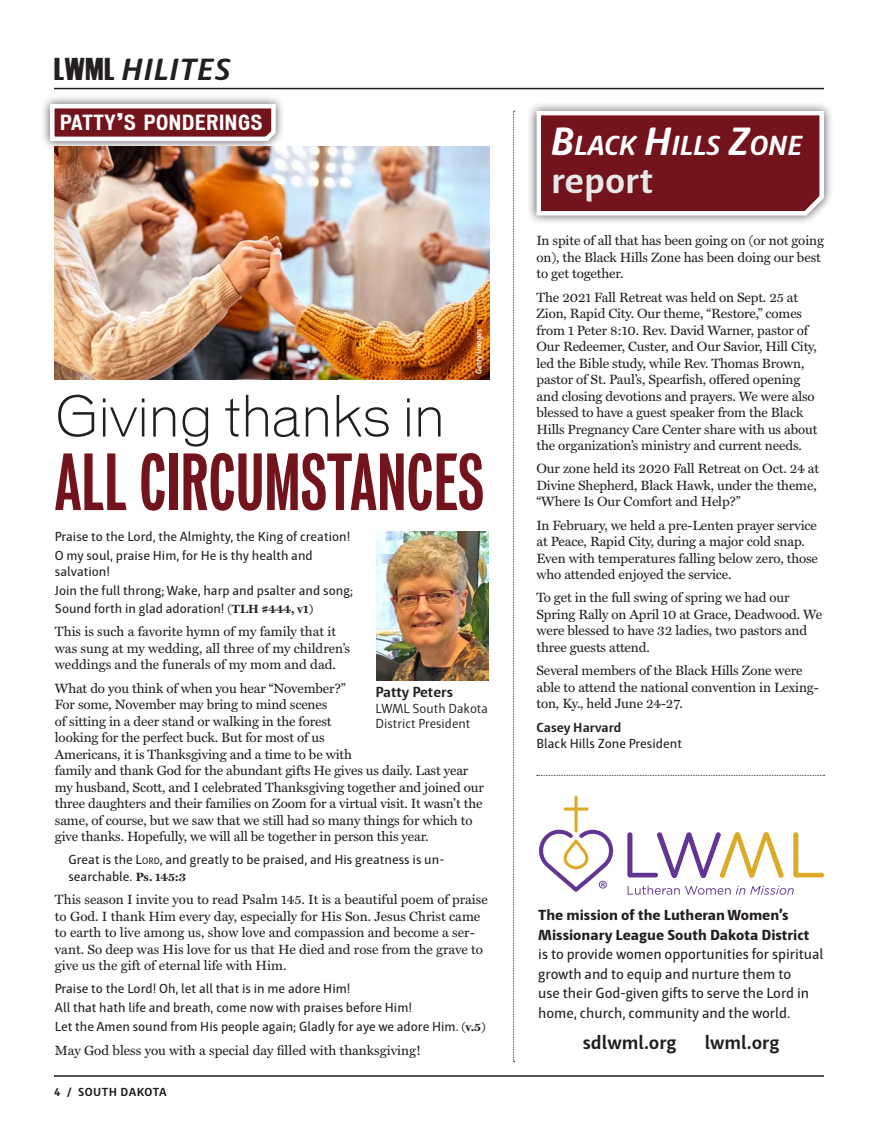
<style>
.page{position:relative;width:878px;height:1141px;background:#fff}
.page>*{position:absolute;margin:0;border:0;box-sizing:border-box;transform-origin:0 0}
.Submissions_Body_Tex{font:73.5px "Vonnes Bold Comp";letter-spacing:.01em;color:#73131b}
.Submissions_Body_Tex-2{font:300 54px "Vonnes";color:#231f20}
._1col_hed{font:700 37.5px "Haptic";color:#e6e7e9}
.Interior_Header_Bar{font:italic 700 31.5px "Haptic";letter-spacing:.03em;color:#231f20}
._1col_hed-2{font:italic 700 28.35px "Haptic";color:#fff}
.Submissions_Body_Tex-3{font:700 condensed 19.95px "Vonnes";letter-spacing:.035em;color:#fff}
.box_copy{font:700 19.5px "Haptic";color:#231f20}
.box_copy-2{font:15px/19.5px "Haptic";letter-spacing:-.005em;color:#231f20}
.Photo_Text{font:700 15px "Haptic";color:#231f20}
.Body_Text{font:13.5px/16.5px "Miller Text";letter-spacing:-.01em;color:#231f20}
.Body_Text-2{font:13.5px/16.5px "Haptic";color:#231f20}
.Photo_Text-2{font:300 13.5px/15px "Haptic";color:#231f20}
.Body_Text-3{font:700 13.5px "Haptic";color:#231f20}
.t1{font:700 12px "Haptic";letter-spacing:.04em;color:#231f20}
.Photo_Credit{font:italic 600 8.25px "Haptic";color:#fff}
.s1{font-family:"Haettenschweiler";font-weight:400;font-style:normal}
.s2{font-size:28.5px}
.s3{font-family:"Miller Text";font-weight:700;font-size:12px}
.s4{font-style:inherit}
.s5{font-size:9.45px}
.s6{font-size:40.5px}
.s7{font-weight:800}
</style>
<div class="page">
<hr style="left:54px;top:1075px;width:770px;height:2px;background:#231f20">
<hr style="left:54px;top:88px;width:770px;height:1px;background:#231f20">
<div style="left:40px;top:94px;width:245px;height:57px;background:#231f20;opacity:.75"></div>
<svg style="left:48px;top:102px;width:230px;height:41px"></svg>
<img style="left:376px;top:531px;width:112px;height:150px">
<svg style="left:513px;top:111px;width:1px;height:951px"></svg>
<div style="left:526px;top:101px;width:307px;height:124px;background:#231f20;opacity:.75"></div>
<svg style="left:534px;top:109px;width:292px;height:109px;background:#86363c"></svg>
<img style="left:54px;top:146px;width:435px;height:234px">
<svg style="left:537px;top:775px;width:287px;height:1px"></svg>
<svg style="left:627px;top:885px;width:52px;height:10px"></svg>
<svg style="left:685px;top:886px;width:108px;height:9px"></svg>
<svg style="left:793px;top:832px;width:31px;height:45px"></svg>
<svg style="left:627px;top:832px;width:156px;height:46px"></svg>
<svg style="left:539px;top:796px;width:74px;height:96px"></svg>
<p class="Interior_Header_Bar" style="left:54px;top:50px;width:178px"><span class="s1">LWML</span> HILITES</p>
<p class="Submissions_Body_Tex-3" style="left:60px;top:110px;width:204px">PATTY<span class="s2">’</span>S PONDERINGS</p>
<p class="Photo_Credit" style="left:474px;top:374px;width:47px;rotate:-90deg">Getty Images</p>
<p class="Submissions_Body_Tex-2" style="left:55px;top:384px;width:391px">Giving thanks in</p>
<p class="Submissions_Body_Tex" style="left:55px;top:436px;width:430px">ALL CIRCUMSTANCES</p>
<p class="Body_Text-2" style="left:55px;top:529px;width:297px">Praise to the Lord, the Almighty, the King of creation!</p>
<p class="Body_Text-2" style="left:55px;top:547px;width:259px">O my soul, praise Him, for He is thy health and salvation!</p>
<p class="Body_Text-2" style="left:55px;top:582px;width:300px">Join the full throng; Wake, harp and psalter and song;</p>
<p class="Body_Text-2" style="left:55px;top:600px;width:260px">Sound forth in glad adoration! <span class="s3">(TLH #444, v1)</span></p>
<p class="Body_Text" style="left:55px;top:624px;width:297px">This is such a favorite hymn of my family that it was sung at my wedding, all three of my children’s weddings and the funerals of my mom and dad.</p>
<p class="Body_Text" style="left:55px;top:680px;width:430px">What do you think of when you hear “November?”<br>For some, November may bring to mind scenes<br>of sitting in a deer stand or walking in the forest<br>looking for the perfect buck. But for most of us<br>Americans, it is Thanksgiving and a time to be with<br>family and thank God for the abundant gifts He gives us daily. Last year my husband, Scott, and I celebrated Thanksgiving together and joined our three daughters and their families on Zoom for a virtual visit. It wasn’t the same, of course, but we saw that we still had so many things for which to give thanks. Hopefully, we will all be together in person this year.</p>
<p class="Body_Text-2" style="left:68px;top:851px;width:377px">Great is the <span class="s4">L</span><span class="s5">ord</span>, and greatly to be praised, and His greatness is un&shy;searchable. <span class="s3">Ps. 145:3</span></p>
<p class="Body_Text" style="left:55px;top:891px;width:434px">This season I invite you to read Psalm 145. It is a beautiful poem of praise to God. I thank Him every day, especially for His Son. Jesus Christ came to earth to live among us, show love and compassion and become a ser&shy;vant. So deep was His love for us that He died and rose from the grave to give us the gift of eternal life with Him.</p>
<p class="Body_Text-2" style="left:55px;top:980px;width:297px">Praise to the Lord! Oh, let all that is in me adore Him!</p>
<p class="Body_Text-2" style="left:55px;top:999px;width:359px">All that hath life and breath, come now with praises before Him!</p>
<p class="Body_Text-2" style="left:55px;top:1018px;width:432px">Let the Amen sound from His people again; Gladly for aye we adore Him. <span class="s3">(v.5)</span></p>
<p class="Body_Text" style="left:55px;top:1042px;width:367px">May God bless you with a special day filled with thanksgiving!</p>
<p class="Photo_Text" style="left:375px;top:683px;width:79px">Patty Peters</p>
<p class="Photo_Text-2" style="left:375px;top:701px;width:114px">LWML South Dakota<br>District President</p>
<p class="t1" style="left:54px;top:1084px;width:114px">4 / SOUTH DAKOTA</p>
<p class="_1col_hed-2" style="left:551px;top:129px;width:253px"><span class="s6">B</span>LACK <span class="s6">H</span>ILLS <span class="s6">Z</span>ONE</p>
<p class="_1col_hed" style="left:551px;top:158px;width:104px">report</p>
<p class="Body_Text" style="left:536px;top:233px;width:289px">In spite of all that has been going on (or not going on), the Black Hills Zone has been doing our best to get together.</p>
<p class="Body_Text" style="left:536px;top:289px;width:282px">The 2021 Fall Retreat was held on Sept. 25 at Zion, Rapid City. Our theme, “Restore,” comes from 1 Peter 8:10. Rev. David Warner, pastor of Our Redeemer, Custer, and Our Savior, Hill City, led the Bible study, while Rev. Thomas Brown, pastor of St. Paul’s, Spearfish, offered opening and closing devotions and prayers. We were also blessed to have a guest speaker from the Black Hills Pregnancy Care Center share with us about the organization’s ministry and current needs.</p>
<p class="Body_Text" style="left:536px;top:461px;width:284px">Our zone held its 2020 Fall Retreat on Oct. 24 at<br>Divine Shepherd, Black Hawk, under the theme, “Where Is Our Comfort and Help?”</p>
<p class="Body_Text" style="left:536px;top:517px;width:283px">In February, we held a pre-Lenten prayer service at Peace, Rapid City, during a major cold snap.<br>Even with temperatures falling below zero, those who attended enjoyed the service.</p>
<p class="Body_Text" style="left:536px;top:590px;width:287px">To get in the full swing of spring we had our Spring Rally on April 10 at Grace, Deadwood. We were blessed to have 32 ladies, two pastors and three guests attend.</p>
<p class="Body_Text" style="left:536px;top:662px;width:284px">Several members of the Black Hills Zone were able to attend the national convention in Lexing&shy;ton, Ky., held June 24-27.</p>
<p class="Body_Text-3" style="left:536px;top:719px;width:86px">Casey Harvard</p>
<p class="Body_Text-2" style="left:536px;top:735px;width:147px">Black Hills Zone President</p>
<p class="box_copy-2" style="left:538px;top:905px;width:287px"><span class="s7">The mission of the Lutheran Women’s Missionary League South Dakota District<br></span>is to provide women opportunities for spiritual growth and to equip and nurture them to<br>use their God-given gifts to serve the Lord in home, church, community and the world.</p>
<p class="box_copy" style="left:582px;top:1031px;width:95px">sdlwml.org</p>
<p class="box_copy" style="left:704px;top:1031px;width:76px">lwml.org</p>
</div>
